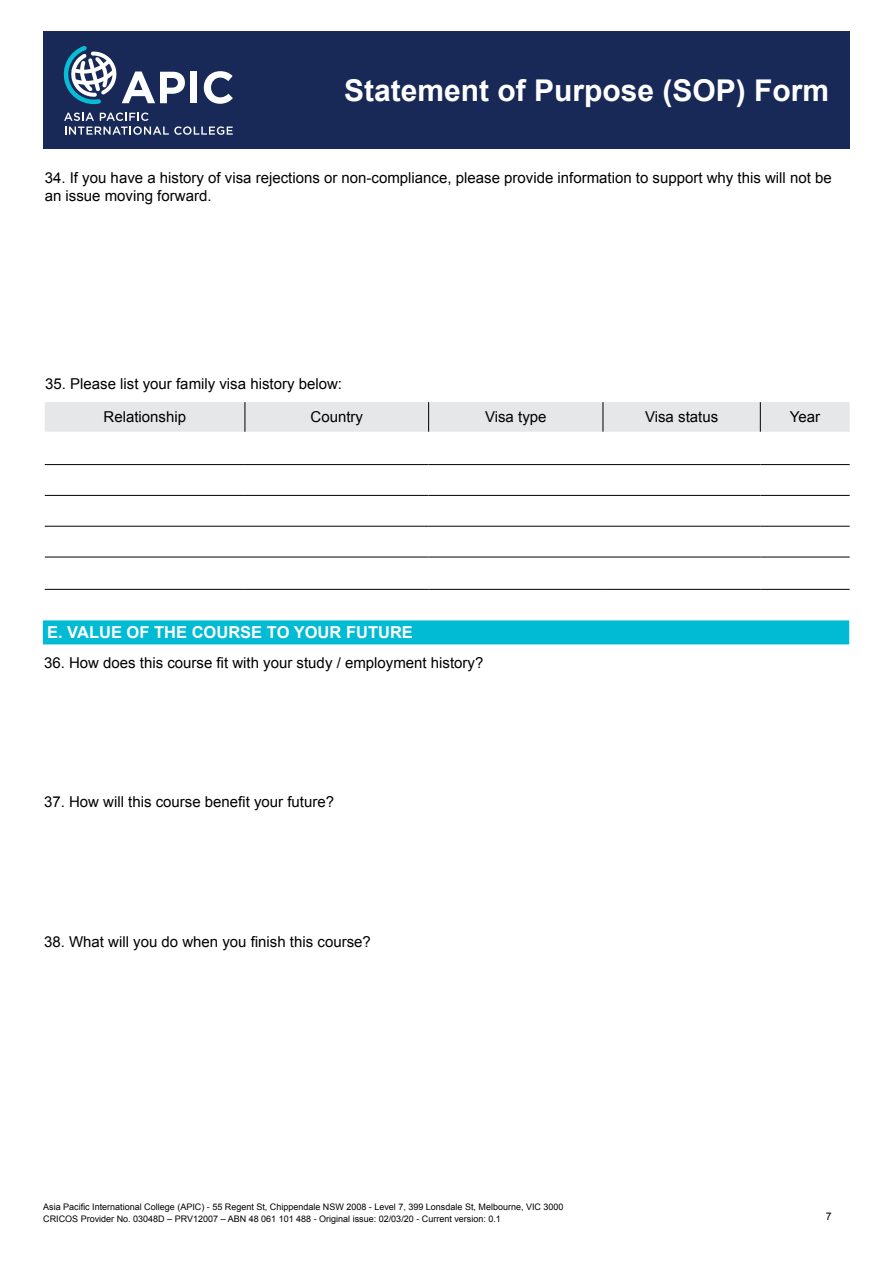
<style>
.page{position:relative;width:893px;height:1263px;background:#fff}
.page>*{position:absolute;margin:0;border:0;box-sizing:border-box;transform-origin:0 0}
.t1{font:700 30px "Arial";color:#fff}
.t2{font:700 16.5px "Arial";color:#fff}
.t3{font:15px/18px "Arial";color:#000}
.t4{font:10.5px "Arial";color:#000}
.t5{font:9px/12px "Arial";color:#000}
</style>
<div class="page">
<div style="left:43px;top:32px;width:807px;height:117px;background:#182958"></div>
<svg style="left:64px;top:113px;width:169px;height:22px"></svg>
<div style="left:190px;top:72px;width:7px;height:31px;background:#fff"></div>
<svg style="left:204px;top:71px;width:29px;height:33px"></svg>
<svg style="left:63px;top:46px;width:122px;height:58px"></svg>
<div style="left:45px;top:402px;width:805px;height:30px;background:#e6e7e8"></div>
<hr style="left:428px;top:402px;width:1px;height:30px;background:#000">
<hr style="left:603px;top:402px;width:1px;height:30px;background:#000">
<hr style="left:760px;top:402px;width:1px;height:30px;background:#000">
<hr style="left:45px;top:464px;width:200px;height:1px;background:#000">
<hr style="left:245px;top:464px;width:184px;height:1px;background:#000">
<hr style="left:429px;top:464px;width:174px;height:1px;background:#000">
<hr style="left:603px;top:464px;width:157px;height:1px;background:#000">
<hr style="left:760px;top:464px;width:90px;height:1px;background:#000">
<hr style="left:45px;top:495px;width:200px;height:1px;background:#000">
<hr style="left:245px;top:495px;width:184px;height:1px;background:#000">
<hr style="left:429px;top:495px;width:174px;height:1px;background:#000">
<hr style="left:603px;top:495px;width:157px;height:1px;background:#000">
<hr style="left:760px;top:495px;width:90px;height:1px;background:#000">
<hr style="left:45px;top:526px;width:200px;height:1px;background:#000">
<hr style="left:245px;top:526px;width:184px;height:1px;background:#000">
<hr style="left:429px;top:526px;width:174px;height:1px;background:#000">
<hr style="left:603px;top:526px;width:157px;height:1px;background:#000">
<hr style="left:760px;top:526px;width:90px;height:1px;background:#000">
<hr style="left:45px;top:557px;width:200px;height:1px;background:#000">
<hr style="left:245px;top:557px;width:184px;height:1px;background:#000">
<hr style="left:429px;top:557px;width:174px;height:1px;background:#000">
<hr style="left:603px;top:557px;width:157px;height:1px;background:#000">
<hr style="left:760px;top:557px;width:90px;height:1px;background:#000">
<hr style="left:45px;top:589px;width:200px;height:1px;background:#000">
<hr style="left:245px;top:589px;width:184px;height:1px;background:#000">
<hr style="left:429px;top:589px;width:174px;height:1px;background:#000">
<hr style="left:603px;top:589px;width:157px;height:1px;background:#000">
<hr style="left:760px;top:589px;width:90px;height:1px;background:#000">
<hr style="left:245px;top:402px;width:1px;height:30px;background:#000">
<div style="left:43px;top:620px;width:806px;height:24px;background:#00bbd3"></div>
<h1 class="t1" style="left:344px;top:71px;width:486px">Statement of Purpose (SOP) Form</h1>
<p class="t3" style="left:45px;top:169px;width:789px">34. If you have a history of visa rejections or non-compliance, please provide information to support why this will not be an issue moving forward.</p>
<p class="t3" style="left:45px;top:375px;width:298px">35. Please list your family visa history below:</p>
<p class="t3" style="left:104px;top:408px;width:84px">Relationship</p>
<p class="t3" style="left:310px;top:408px;width:54px">Country</p>
<p class="t3" style="left:485px;top:408px;width:63px">Visa type</p>
<p class="t3" style="left:645px;top:408px;width:75px">Visa status</p>
<p class="t3" style="left:790px;top:408px;width:32px">Year</p>
<p class="t2" style="left:47px;top:621px;width:367px">E. VALUE OF THE COURSE TO YOUR FUTURE</p>
<p class="t3" style="left:44px;top:654px;width:441px">36. How does this course fit with your study / employment history?</p>
<p class="t3" style="left:44px;top:793px;width:292px">37. How will this course benefit your future?</p>
<p class="t3" style="left:44px;top:933px;width:328px">38. What will you do when you finish this course?</p>
<p class="t5" style="left:43px;top:1201px;width:522px">Asia Pacific International College (APIC) - 55 Regent St, Chippendale NSW 2008 - Level 7, 399 Lonsdale St, Melbourne, VIC 3000<br>CRICOS Provider No. 03048D – PRV12007 – ABN 48 061 101 488 - Original issue: 02/03/20 - Current version: 0.1</p>
<p class="t4" style="left:826px;top:1209px;width:7px">7</p>
</div>
